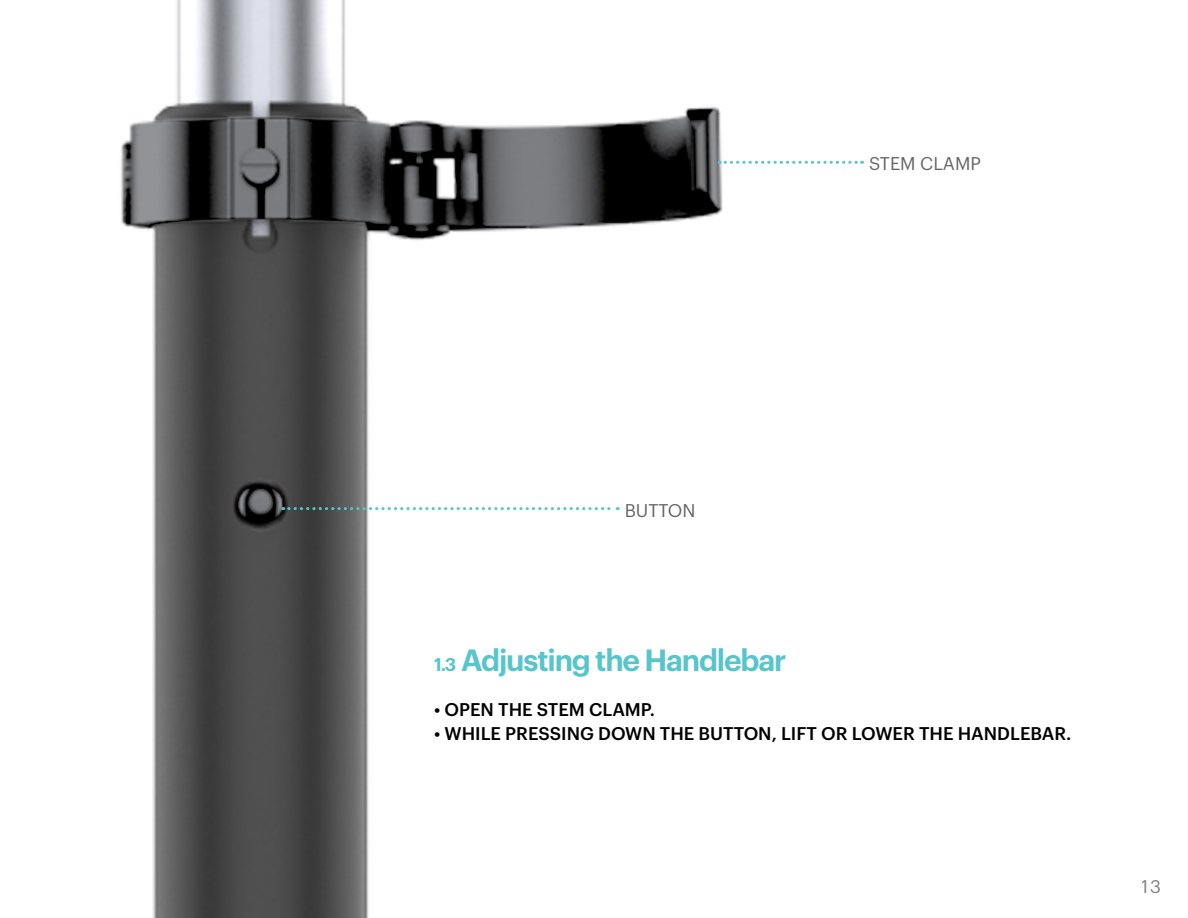
<style>
.page{position:relative;width:1188px;height:918px;background:#fff}
.page>*{position:absolute;margin:0;border:0;box-sizing:border-box;transform-origin:0 0}
.t1{font:600 30px "Graphik";letter-spacing:-.04em;color:#57c5ca}
.t2{font:500 18px "Graphik";color:#000}
.t3{font:18px "Graphik";color:#636466}
.t4{font:18px "Graphik";color:#000}
.s1{font-size:18px}
</style>
<div class="page">
<img style="left:121px;top:0;width:743px;height:918px">
<svg style="left:719px;top:161px;width:144px;height:3px"></svg>
<svg style="left:283px;top:507px;width:335px;height:3px"></svg>
<p class="t3" style="left:869px;top:150px;width:113px">STEM CLAMP</p>
<p class="t3" style="left:625px;top:497px;width:72px">BUTTON</p>
<p class="t1" style="left:434px;top:637px;width:354px"><span class="s1">1.3</span> Adjusting the Handlebar</p>
<p class="t2" style="left:434px;top:696px;width:222px">• OPEN THE STEM CLAMP.</p>
<p class="t2" style="left:434px;top:720px;width:639px">• WHILE PRESSING DOWN THE BUTTON, LIFT OR LOWER THE HANDLEBAR.</p>
<p class="t4" style="left:1142px;top:873px;width:21px">13</p>
</div>
